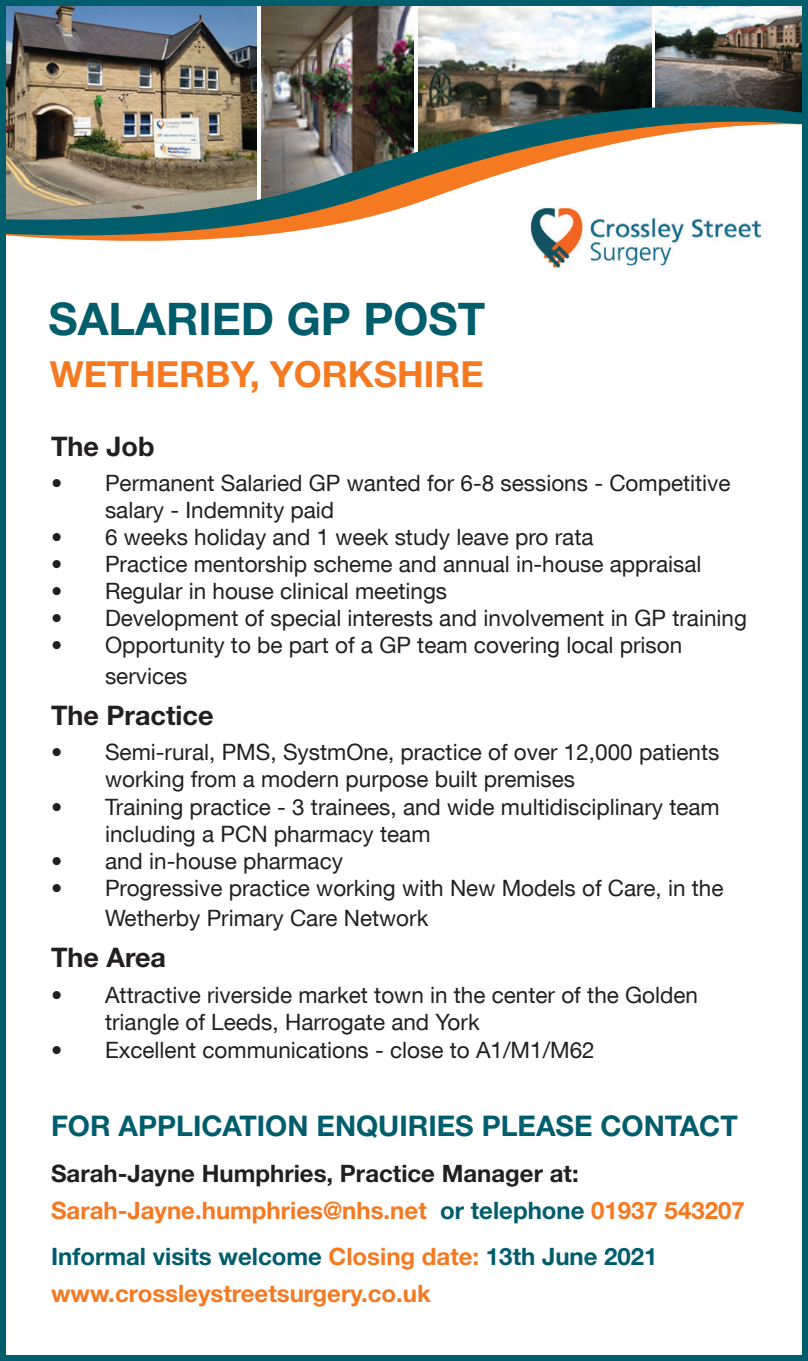
<style>
.page{position:relative;width:808px;height:1361px;background:#fff}
.page>*{position:absolute;margin:0;border:0;box-sizing:border-box;transform-origin:0 0}
.t1{font:700 45px "Helvetica Neue";color:#005d6c}
.t2{font:700 36px "Helvetica Neue";color:#f47921}
.t3{font:700 28.5px "Helvetica Neue";color:#005d6c}
.t4{font:700 27px "Helvetica Neue";color:#231f20}
.t5{font:700 24px/37.2px "Helvetica Neue";color:#f47921}
.t6{font:22.5px/27px "Helvetica Neue";color:#231f20}
.s1{color:#231f20}
.s2{color:#005d6c}
</style>
<div class="page">
<img style="left:7px;top:7px;width:249px;height:51px">
<img style="left:261px;top:7px;width:152px;height:51px">
<img style="left:419px;top:7px;width:232px;height:51px">
<img style="left:655px;top:7px;width:146px;height:51px">
<img style="left:7px;top:75px;width:794px;height:166px">
<img style="left:523px;top:206px;width:241px;height:63px">
<div style="left:0;top:0;width:808px;height:1361px;border:6px solid #005d6c"></div>
<h1 class="t1" style="left:48px;top:284px;width:438px">SALARIED GP POST</h1>
<h2 class="t2" style="left:50px;top:346px;width:435px">WETHERBY, YORKSHIRE</h2>
<p class="t4" style="left:51px;top:425px;width:105px">The Job</p>
<p class="t6" style="left:105px;top:471px;width:627px;text-indent:-54px">• Permanent Salaried GP wanted for 6-8 sessions - Competitive salary - Indemnity paid</p>
<p class="t6" style="left:51px;top:525px;width:544px">• 6 weeks holiday and 1 week study leave pro rata</p>
<p class="t6" style="left:51px;top:552px;width:652px">• Practice mentorship scheme and annual in-house appraisal</p>
<p class="t6" style="left:51px;top:579px;width:398px">• Regular in house clinical meetings</p>
<p class="t6" style="left:51px;top:606px;width:697px">• Development of special interests and involvement in GP training</p>
<p class="t6" style="left:105px;top:631px;width:579px;line-height:30.6px;text-indent:-54px">• Opportunity to be part of a GP team covering local prison services</p>
<p class="t4" style="left:51px;top:694px;width:164px">The Practice</p>
<p class="t6" style="left:105px;top:740px;width:616px;text-indent:-54px">• Semi-rural, PMS, SystmOne, practice of over 12,000 patients working from a modern purpose built premises</p>
<p class="t6" style="left:105px;top:794px;width:616px;text-indent:-54px">• Training practice - 3 trainees, and wide multidisciplinary team including a PCN pharmacy team</p>
<p class="t6" style="left:51px;top:848px;width:294px">• and in-house pharmacy</p>
<p class="t6" style="left:105px;top:873px;width:620px;line-height:30.6px;text-indent:-54px">• Progressive practice working with New Models of Care, in the<br>Wetherby Primary Care Network</p>
<p class="t4" style="left:51px;top:936px;width:117px">The Area</p>
<p class="t6" style="left:105px;top:982px;width:594px;text-indent:-54px">• Attractive riverside market town in the center of the Golden triangle of Leeds, Harrogate and York</p>
<p class="t6" style="left:51px;top:1038px;width:545px">• Excellent communications - close to A1/M1/M62</p>
<p class="t3" style="left:51px;top:1103px;width:85px">For appli</p>
<p class="t3" style="left:201px;top:1103px;width:39px">catio</p>
<p class="t3" style="left:287px;top:1103px;width:128px">n enquiries</p>
<p class="t3" style="left:482px;top:1103px;width:19px">please</p>
<p class="t3" style="left:600px;top:1103px;width:131px">co ntact</p>
<p class="t5" style="left:51px;top:1155px;width:695px"><span class="s1">Sarah-Jayne Humphries, Practice Manager at:<br></span>Sarah-Jayne.humphries@nhs.net <span class="s2">or telephone</span> 01937 543207</p>
<p class="t5" style="left:51px;top:1238px;width:608px"><span class="s2">Informal visits welcome</span> Closing date: <span class="s2">13th June 2021 </span>www.crossleystreetsurgery.co.uk</p>
</div>
